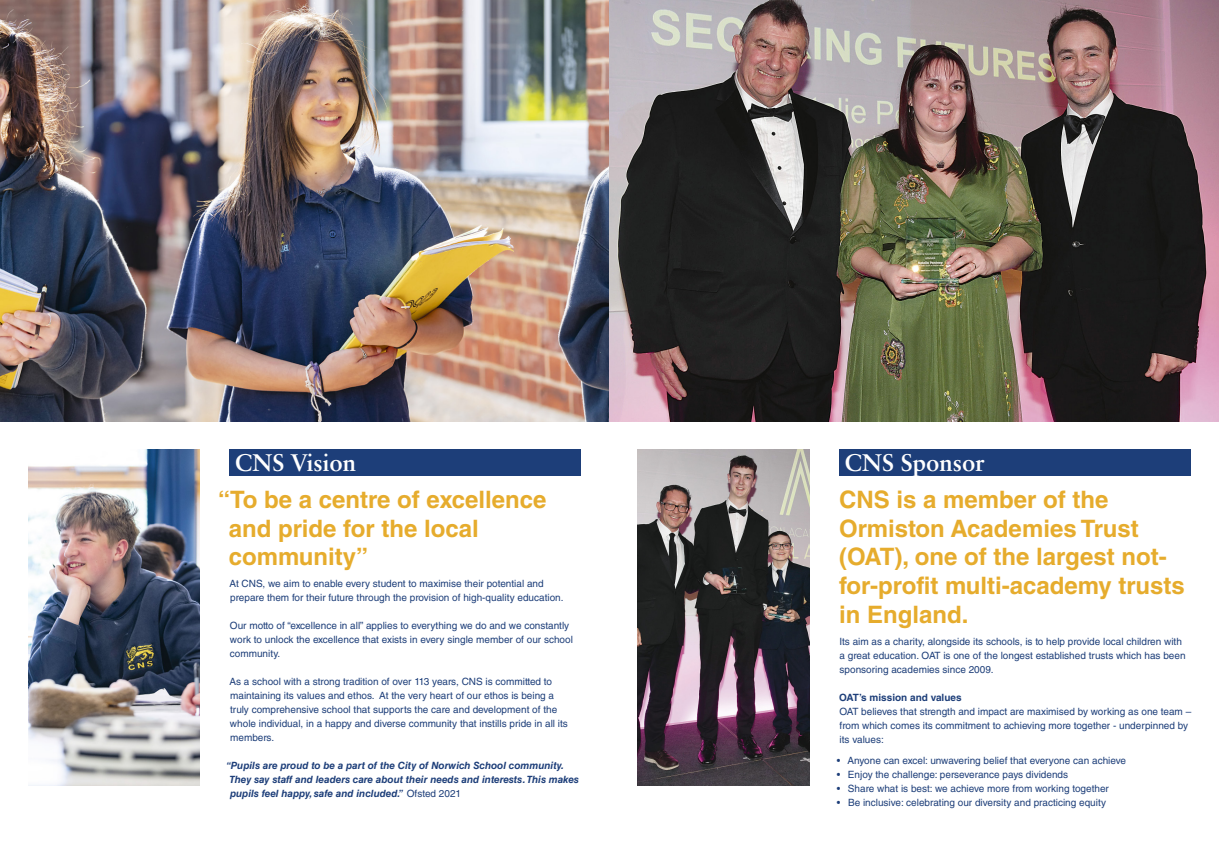
<style>
.page{position:relative;width:1219px;height:865px;background:#fff}
.page>*{position:absolute;margin:0;border:0;box-sizing:border-box;transform-origin:0 0}
.t1{font:700 24px/28.8px "Helvetica LT Std";color:#e6ac2d}
.t2{font:700 24px "Sabon LT Std";color:#fff}
.t3{font:10px/14px "Helvetica LT Std";color:#1d3e79}
.t4{font:italic 700 10px/14px "Helvetica LT Std";color:#1d3e79}
.t5{font:700 10px "Helvetica LT Std";color:#1d3e79}
.s1{font-weight:400;font-style:normal}
</style>
<div class="page">
<img style="left:0;top:0;width:609px;height:421px">
<img style="left:28px;top:449px;width:172px;height:336px">
<div style="left:230px;top:449px;width:351px;height:27px;background:#1d3e79"></div>
<div style="left:839px;top:449px;width:352px;height:27px;background:#1d3e79"></div>
<img style="left:609px;top:0;width:610px;height:421px">
<img style="left:638px;top:449px;width:171px;height:336px">
<h1 class="t2" style="left:235px;top:447px;width:122px">CNS Vision</h1>
<h1 class="t1" style="left:229px;top:484px;width:319px;text-indent:-11px">“To be a centre of excellence and pride for the local community”</h1>
<p class="t3" style="left:229px;top:576px;width:336px">At CNS, we aim to enable every student to maximise their potential and prepare them for their future through the provision of high-quality education.</p>
<p class="t3" style="left:230px;top:618px;width:345px">Our motto of “excellence in all” applies to everything we do and we constantly work to unlock the excellence that exists in every single member of our school community.</p>
<p class="t3" style="left:229px;top:674px;width:340px">As a school with a strong tradition of over 113 years, CNS is committed to maintaining its values and ethos. At the very heart of our ethos is being a truly comprehensive school that supports the care and development of the whole individual, in a happy and diverse community that instills pride in all its members.</p>
<p class="t4" style="left:229px;top:758px;width:351px;text-indent:-3px">“Pupils are proud to be a part of the City of Norwich School community.<br>They say staff and leaders care about their needs and interests. This makes pupils feel happy, safe and included.” <span class="s1">Ofsted 2021</span></p>
<h1 class="t2" style="left:845px;top:447px;width:142px">CNS Sponsor</h1>
<h1 class="t1" style="left:839px;top:484px;width:347px">CNS is a member of the<br>Ormiston Academies Trust (OAT), one of the largest not&shy;for-profit multi-academy trusts in England.</h1>
<p class="t3" style="left:839px;top:634px;width:348px">Its aim as a charity, alongside its schools, is to help provide local children with a great education. OAT is one of the longest established trusts which has been sponsoring academies since 2009.</p>
<p class="t5" style="left:839px;top:691px;width:124px">OAT’s mission and values</p>
<p class="t3" style="left:839px;top:704px;width:353px">OAT believes that strength and impact are maximised by working as one team – from which comes its commitment to achieving more together - underpinned by its values:</p>
<p class="t3" style="left:837px;top:754px;width:291px">• Anyone can excel: unwavering belief that everyone can achieve</p>
<p class="t3" style="left:837px;top:768px;width:233px">• Enjoy the challenge: perseverance pays dividends</p>
<p class="t3" style="left:837px;top:782px;width:274px">• Share what is best: we achieve more from working together</p>
<p class="t3" style="left:837px;top:796px;width:271px">• Be inclusive: celebrating our diversity and practicing equity</p>
</div>
